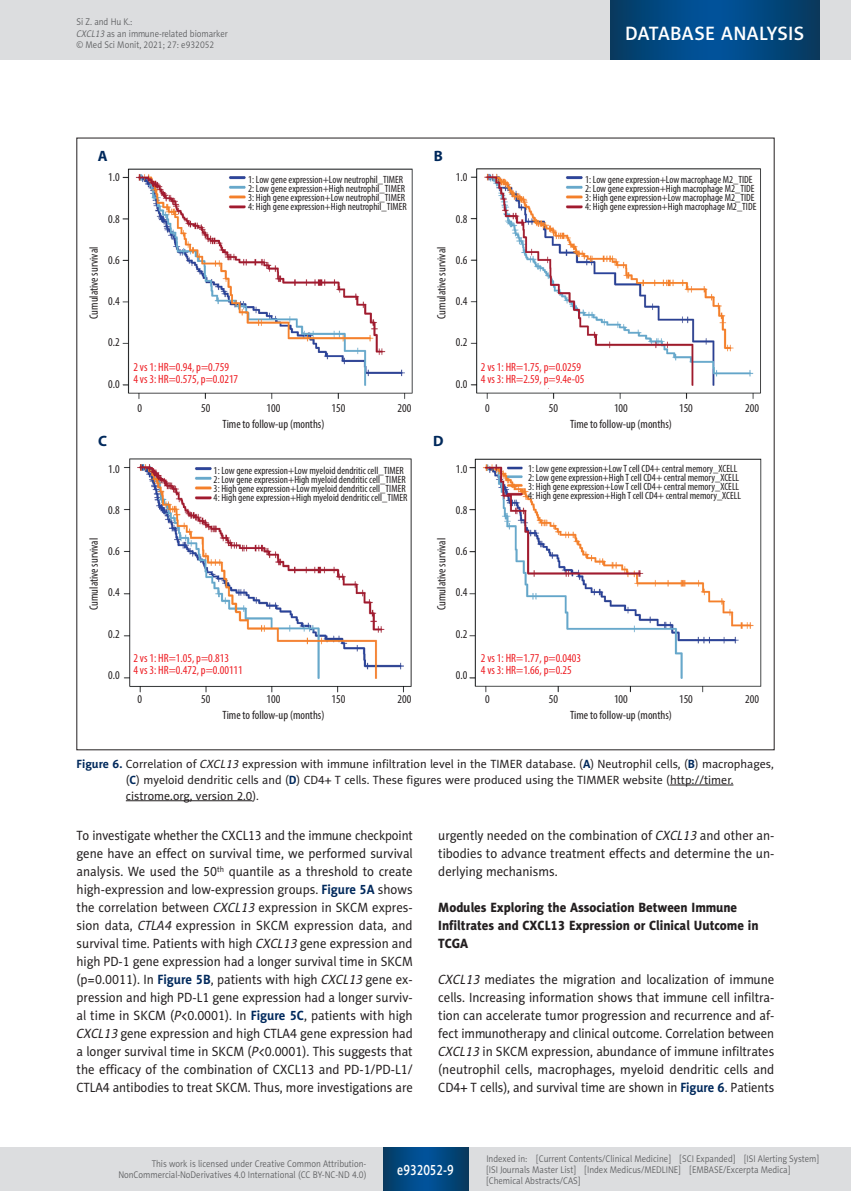
<style>
.page{position:relative;width:851px;height:1191px;background:#fff}
.page>*{position:absolute;margin:0;border:0;box-sizing:border-box;transform-origin:0 0}
.t1{font:19.5px "Naomi Sans EFN Medium";letter-spacing:.01em;color:#fff}
.t2{font:15px "Naomi Sans EFN Medium";color:#fff;scale:.8 1}
.t3{font:700 15px "Myriad Pro";color:#00295c}
.MSM_Body{font:13.5px/18px "Naomi Sans EFN";letter-spacing:-.005em;color:#231f20;text-align:justify;scale:.93 1}
.MSM_Body-2{font:13.5px/18px "Naomi Sans EFN";letter-spacing:-.005em;color:#231f20;text-align:justify;scale:.95 1}
.MSM_Headline_2{font:13.5px/18px "Naomi Sans EFN Heavy";color:#231f20;scale:.95 1}
.t4{font:condensed 12px/16px "Myriad Pro";color:#231f20;text-align:center}
.MSM_Rycina_tytul{font:12px/15.8px "Naomi Sans EFN";color:#231f20}
.t5{font:condensed 12px/12px "Myriad Pro";color:#ee1d23}
.t6{font:condensed 10.5px/9px "Myriad Pro";color:#231f20}
.t7{font:9.75px/11.2px "Naomi Sans EFN Light";color:#57585a;scale:.9 1}
.s1{font-style:italic}
.s2{font-weight:700;color:#00295c}
</style>
<div class="page">
<img style="left:122px;top:168px;width:291px;height:231px">
<img style="left:470px;top:168px;width:291px;height:231px">
<img style="left:123px;top:458px;width:289px;height:235px">
<img style="left:469px;top:458px;width:293px;height:235px">
<img style="left:228px;top:173px;width:18px;height:38px">
<img style="left:565px;top:173px;width:18px;height:38px">
<img style="left:193px;top:464px;width:19px;height:38px">
<hr style="left:670px;top:784px;width:63px;height:1px;background:#231f20">
<hr style="left:126px;top:800px;width:126px;height:1px;background:#231f20">
<div style="left:0;top:1148px;width:850px;height:43px;background:#dcdddf"></div>
<svg style="left:383px;top:1147px;width:85px;height:43px;background:#02477e"></svg>
<div style="left:0;top:0;width:850px;height:60px;background:#dcdddf"></div>
<svg style="left:610px;top:0;width:209px;height:60px;background:#02477e"></svg>
<p class="t7" style="left:77px;top:16px;width:169px">Si Z. and Hu K.:<br><span class="s1">CXCL13</span> as an immune-related biomarker © Med Sci Monit, 2021; 27: e932052</p>
<h1 class="t1" style="left:625px;top:22px;width:180px">DATABASE ANALYSIS</h1>
<p class="t3" style="left:98px;top:147px;width:11px">A</p>
<p class="t4" style="left:86px;top:319px;width:74px;rotate:-90deg">Cumulative survival</p>
<p class="t4" style="left:108px;top:169px;width:13px">1.0</p>
<p class="t4" style="left:108px;top:210px;width:13px">0.8</p>
<p class="t4" style="left:108px;top:252px;width:13px">0.6</p>
<p class="t4" style="left:108px;top:293px;width:13px">0.4</p>
<p class="t4" style="left:108px;top:334px;width:13px">0.2</p>
<p class="t4" style="left:108px;top:375px;width:13px">0.0</p>
<p class="t3" style="left:98px;top:431px;width:10px">C</p>
<p class="t4" style="left:86px;top:610px;width:74px;rotate:-90deg">Cumulative survival</p>
<p class="t4" style="left:108px;top:460px;width:13px">1.0</p>
<p class="t4" style="left:108px;top:501px;width:13px">0.8</p>
<p class="t4" style="left:108px;top:543px;width:13px">0.6</p>
<p class="t4" style="left:108px;top:584px;width:13px">0.4</p>
<p class="t4" style="left:108px;top:625px;width:13px">0.2</p>
<p class="t4" style="left:108px;top:666px;width:13px">0.0</p>
<p class="t6" style="left:248px;top:175px;width:160px">1: Low gene expression+Low neutrophil_TIMER 2: Low gene expression+High neutrophil_TIMER 3: High gene expression+Low neutrophil_TIMER 4: High gene expression+High neutrophil_TIMER</p>
<p class="t5" style="left:133px;top:361px;width:106px">2 vs 1: HR=0.94, p=0.759<br>4 vs 3: HR=0.575, p=0.0217</p>
<p class="t4" style="left:137px;top:399px;width:6px">0</p>
<p class="t4" style="left:201px;top:399px;width:11px">50</p>
<p class="t4" style="left:222px;top:399px;width:103px">100<br>Time to follow-up (months)</p>
<p class="t4" style="left:331px;top:399px;width:15px">150</p>
<p class="t4" style="left:397px;top:399px;width:15px">200</p>
<p class="t6" style="left:214px;top:465px;width:195px">1: Low gene expression+Low myeloid dendritic cell_TIMER 2: Low gene expression+High myeloid dendritic cell_TIMER 3: High gene expression+Low myeloid dendritic cell_TIMER 4: High gene expression+High myeloid dendritic cell_TIMER</p>
<p class="t5" style="left:133px;top:652px;width:111px">2 vs 1: HR=1.05, p=0.813<br>4 vs 3: HR=0.472, p=0.00111</p>
<p class="t4" style="left:137px;top:690px;width:6px">0</p>
<p class="t4" style="left:201px;top:690px;width:11px">50</p>
<p class="t4" style="left:222px;top:690px;width:103px">100<br>Time to follow-up (months)</p>
<p class="t4" style="left:331px;top:690px;width:15px">150</p>
<p class="t4" style="left:397px;top:690px;width:15px">200</p>
<p class="t3" style="left:433px;top:147px;width:11px">B</p>
<p class="t4" style="left:433px;top:319px;width:74px;rotate:-90deg">Cumulative survival</p>
<p class="t4" style="left:455px;top:169px;width:13px">1.0</p>
<p class="t4" style="left:455px;top:210px;width:13px">0.8</p>
<p class="t4" style="left:455px;top:252px;width:13px">0.6</p>
<p class="t4" style="left:455px;top:293px;width:13px">0.4</p>
<p class="t4" style="left:455px;top:334px;width:13px">0.2</p>
<p class="t4" style="left:455px;top:375px;width:13px">0.0</p>
<p class="t3" style="left:433px;top:431px;width:12px">D</p>
<p class="t4" style="left:433px;top:610px;width:74px;rotate:-90deg">Cumulative survival</p>
<p class="t4" style="left:455px;top:460px;width:13px">1.0</p>
<p class="t4" style="left:455px;top:501px;width:13px">0.8</p>
<p class="t4" style="left:455px;top:543px;width:13px">0.6</p>
<p class="t4" style="left:455px;top:584px;width:13px">0.4</p>
<p class="t4" style="left:455px;top:625px;width:13px">0.2</p>
<p class="t4" style="left:455px;top:666px;width:13px">0.0</p>
<p class="t6" style="left:585px;top:175px;width:173px">1: Low gene expression+Low macrophage M2_TIDE 2: Low gene expression+High macrophage M2_TIDE 3: High gene expression+Low macrophage M2_TIDE 4: High gene expression+High macrophage M2_TIDE</p>
<p class="t5" style="left:481px;top:361px;width:105px">2 vs 1: HR=1.75, p=0.0259<br>4 vs 3: HR=2.59, p=9.4e-05</p>
<p class="t4" style="left:485px;top:399px;width:6px">0</p>
<p class="t4" style="left:548px;top:399px;width:11px">50</p>
<p class="t4" style="left:570px;top:399px;width:103px">100<br>Time to follow-up (months)</p>
<p class="t4" style="left:679px;top:399px;width:15px">150</p>
<p class="t4" style="left:745px;top:399px;width:15px">200</p>
<p class="t6" style="left:528px;top:464px;width:214px">1: Low gene expression+Low T cell CD4+ central memory_XCELL 2: Low gene expression+High T cell CD4+ central memory_XCELL 3: High gene expression+Low T cell CD4+ central memory_XCELL 4: High gene expression+High T cell CD4+ central memory_XCELL</p>
<p class="t5" style="left:481px;top:652px;width:102px">2 vs 1: HR=1.77, p=0.0403<br>4 vs 3: HR=1.66, p=0.25</p>
<p class="t4" style="left:485px;top:690px;width:6px">0</p>
<p class="t4" style="left:548px;top:690px;width:11px">50</p>
<p class="t4" style="left:570px;top:690px;width:103px">100<br>Time to follow-up (months)</p>
<p class="t4" style="left:679px;top:690px;width:15px">150</p>
<p class="t4" style="left:745px;top:690px;width:15px">200</p>
<p class="MSM_Rycina_tytul" style="left:126px;top:756px;width:649px;text-indent:-49px"><span class="s2">Figure 6.</span> Correlation of <span class="s1">CXCL13</span> expression with immune infiltration level in the TIMER database. (<span class="s2">A</span>) Neutrophil cells, (<span class="s2">B</span>) macrophages, (<span class="s2">C</span>) myeloid dendritic cells and (<span class="s2">D</span>) CD4+ T cells. These figures were produced using the TIMMER website (http://timer. cistrome.org, version 2.0).</p>
<p class="MSM_Body" style="left:77px;top:826px;width:363px">To investigate whether the CXCL13 and the immune checkpoint gene have an effect on survival time, we performed survival analysis. We used the 50<sup>th</sup> quantile as a threshold to create high-expression and low-expression groups. <span class="s2">Figure 5A</span> shows the correlation between <span class="s1">CXCL13</span> expression in SKCM expres&shy;sion data, <span class="s1">CTLA4</span> expression in SKCM expression data, and survival time. Patients with high <span class="s1">CXCL13</span> gene expression and high PD-1 gene expression had a longer survival time in SKCM (p=0.0011). In <span class="s2">Figure 5B</span>, patients with high <span class="s1">CXCL13</span> gene ex&shy;pression and high PD-L1 gene expression had a longer surviv&shy;al time in SKCM (<span class="s1">P</span>&lt;0.0001). In <span class="s2">Figure 5C</span>, patients with high <span class="s1">CXCL13</span> gene expression and high CTLA4 gene expression had a longer survival time in SKCM (<span class="s1">P</span>&lt;0.0001). This suggests that the efficacy of the combination of CXCL13 and PD-1/PD-L1/ CTLA4 antibodies to treat SKCM. Thus, more investigations are</p>
<p class="MSM_Body-2" style="left:438px;top:826px;width:355px">urgently needed on the combination of <span class="s1">CXCL13</span> and other an&shy;tibodies to advance treatment effects and determine the un&shy;derlying mechanisms.</p>
<p class="MSM_Headline_2" style="left:438px;top:898px;width:339px">Modules Exploring the Association Between Immune<br>Infiltrates and CXCL13 Expression or Clinical Uutcome in<br>TCGA</p>
<p class="MSM_Body-2" style="left:438px;top:970px;width:355px"><span class="s1">CXCL13</span> mediates the migration and localization of immune cells. Increasing information shows that immune cell infiltra&shy;tion can accelerate tumor progression and recurrence and af&shy;fect immunotherapy and clinical outcome. Correlation between <span class="s1">CXCL13</span> in SKCM expression, abundance of immune infiltrates (neutrophil cells, macrophages, myeloid dendritic cells and CD4+ T cells), and survival time are shown in <span class="s2">Figure 6</span>. Patients</p>
<p class="t7" style="left:118px;top:1158px;width:277px;text-align:right">This work is licensed under Creative Common Attribution-<br>NonCommercial-NoDerivatives 4.0 International (CC BY-NC-ND 4.0)</p>
<p class="t2" style="left:397px;top:1160px;width:72px">e932052-9</p>
<p class="t7" style="left:486px;top:1152px;width:371px">Indexed in: [Current Contents/Clinical Medicine] [SCI Expanded] [ISI Alerting System] [ISI Journals Master List] [Index Medicus/MEDLINE] [EMBASE/Excerpta Medica] [Chemical Abstracts/CAS]</p>
</div>
